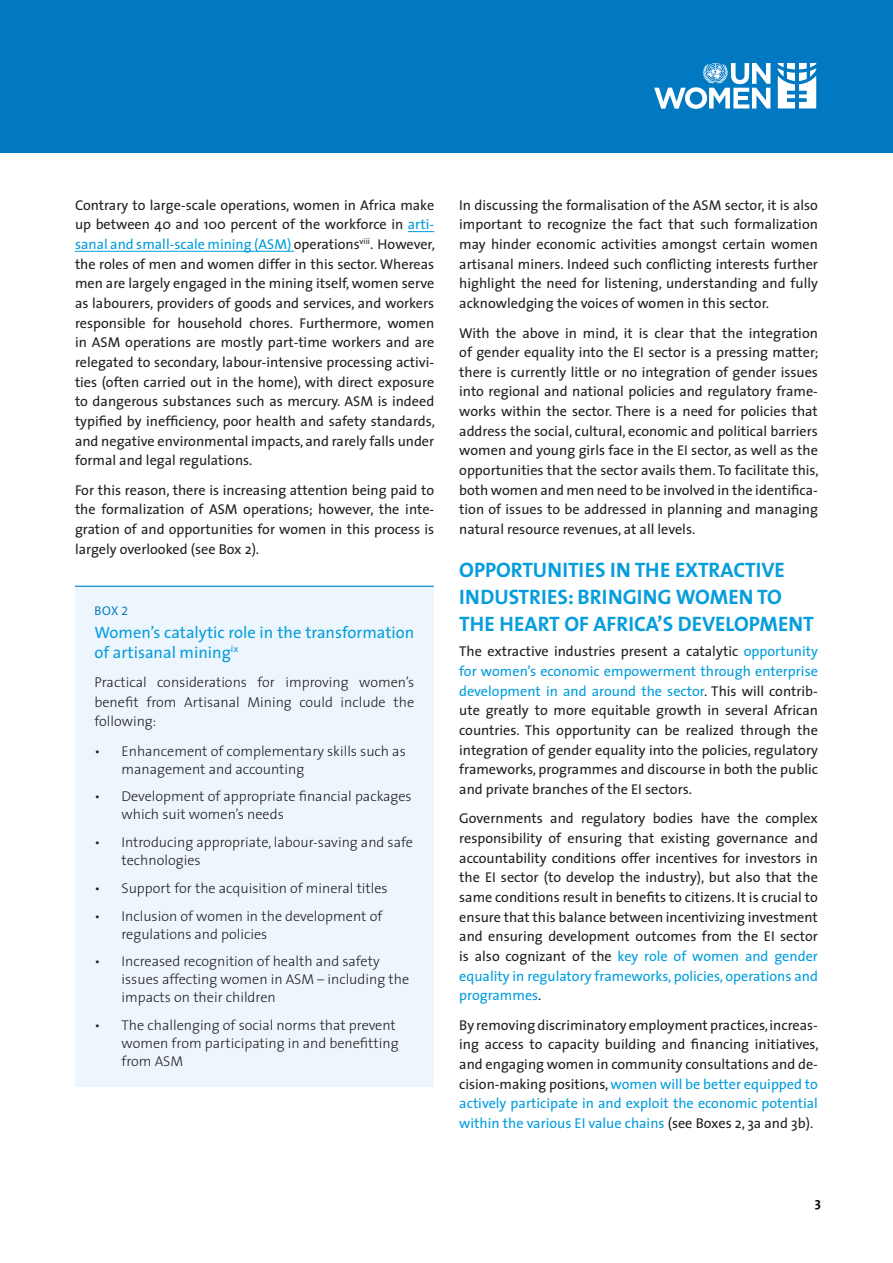
<style>
.page{position:relative;width:893px;height:1263px;background:#fff}
.page>*{position:absolute;margin:0;border:0;box-sizing:border-box;transform-origin:0 0}
.Subhead_Level_1__No{font:700 21px/27px "The Sans";color:#069ddc}
.Box_Title{font:16.5px/19.6px "The Sans";color:#069ddc}
.BODY_TEXT__ITALIC_OR{font:14.25px/19.6px "The Sans";color:#231f20;text-align:justify}
.Box_Text{font:300 14.25px/18px "The Sans";color:#231f20}
.t1{font:700 13.5px "The Sans";color:#080b0c}
.Box_____Blue__CHILD{font:12.75px "Myriad Pro";color:#0079c2}
.s1{color:#009ddc}
</style>
<div class="page">
<div style="left:0;top:0;width:893px;height:153px;background:#0079c2"></div>
<svg style="left:654px;top:63px;width:116px;height:46px"></svg>
<svg style="left:778px;top:63px;width:38px;height:45px"></svg>
<svg style="left:408px;top:231px;width:26px;height:1px"></svg>
<hr style="left:75px;top:251px;width:219px;height:1px;background:#009ddc">
<div style="left:75px;top:586px;width:359px;height:501px;background:#edf6fc"></div>
<hr style="left:75px;top:586px;width:359px;height:1px;background:#0079c2">
<p class="BODY_TEXT__ITALIC_OR" style="left:75px;top:195px;width:361px">Contrary to large-scale operations, women in Africa make up between 40 and 100 percent of the workforce in <span class="s1">arti&shy;sanal and small-scale mining (ASM)</span> operations<sup>viii</sup>. However, the roles of men and women differ in this sector. Whereas men are largely engaged in the mining itself, women serve as labourers, providers of goods and services, and workers responsible for household chores. Furthermore, women in ASM operations are mostly part-time workers and are relegated to secondary, labour-intensive processing activi&shy;ties (often carried out in the home), with direct exposure to dangerous substances such as mercury. ASM is indeed typified by inefficiency, poor health and safety standards, and negative environmental impacts, and rarely falls under formal and legal regulations.</p>
<p class="BODY_TEXT__ITALIC_OR" style="left:75px;top:480px;width:361px">For this reason, there is increasing attention being paid to the formalization of ASM operations; however, the inte&shy;gration of and opportunities for women in this process is largely overlooked (see Box 2).</p>
<p class="Box_____Blue__CHILD" style="left:95px;top:603px;width:35px">BOX 2</p>
<p class="Box_Title" style="left:94px;top:622px;width:321px">Women’s catalytic role in the transformation of artisanal mining<sup>ix</sup></p>
<p class="Box_Text" style="left:94px;top:672px;width:321px;line-height:19.6px;text-align:justify">Practical considerations for improving women’s benefit from Artisanal Mining could include the following:</p>
<p class="Box_Text" style="left:122px;top:741px;width:286px;text-indent:-27px">• Enhancement of complementary skills such as management and accounting</p>
<p class="Box_Text" style="left:122px;top:787px;width:292px;text-indent:-27px">• Development of appropriate financial packages which suit women’s needs</p>
<p class="Box_Text" style="left:122px;top:833px;width:293px;text-indent:-27px">• Introducing appropriate, labour-saving and safe technologies</p>
<p class="Box_Text" style="left:94px;top:879px;width:295px">• Support for the acquisition of mineral titles</p>
<p class="Box_Text" style="left:122px;top:906px;width:262px;text-indent:-27px">• Inclusion of women in the development of regulations and policies</p>
<p class="Box_Text" style="left:122px;top:952px;width:289px;text-indent:-27px">• Increased recognition of health and safety issues affecting women in ASM – including the impacts on their children</p>
<p class="Box_Text" style="left:122px;top:1016px;width:279px;text-indent:-27px">• The challenging of social norms that prevent women from participating in and benefitting from ASM</p>
<p class="BODY_TEXT__ITALIC_OR" style="left:459px;top:195px;width:360px">In discussing the formalisation of the ASM sector, it is also important to recognize the fact that such formalization may hinder economic activities amongst certain women artisanal miners. Indeed such conflicting interests further highlight the need for listening, understanding and fully acknowledging the voices of women in this sector.</p>
<p class="BODY_TEXT__ITALIC_OR" style="left:459px;top:322px;width:361px">With the above in mind, it is clear that the integration of gender equality into the EI sector is a pressing matter; there is currently little or no integration of gender issues into regional and national policies and regulatory frame&shy;works within the sector. There is a need for policies that address the social, cultural, economic and political barriers women and young girls face in the EI sector, as well as the opportunities that the sector avails them. To facilitate this, both women and men need to be involved in the identifica&shy;tion of issues to be addressed in planning and managing natural resource revenues, at all levels.</p>
<p class="Subhead_Level_1__No" style="left:459px;top:556px;width:356px">OPPORTUNITIES IN THE EXTRACTIVE<br>INDUSTRIES: BRINGING WOMEN TO<br>THE HEART OF AFRICA’S DEVELOPMENT</p>
<p class="BODY_TEXT__ITALIC_OR" style="left:459px;top:641px;width:360px">The extractive industries present a catalytic <span class="s1">opportunity for women’s economic empowerment through enterprise development in and around the sector</span>. This will contrib&shy;ute greatly to more equitable growth in several African countries. This opportunity can be realized through the integration of gender equality into the policies, regulatory frameworks, programmes and discourse in both the public and private branches of the EI sectors.</p>
<p class="BODY_TEXT__ITALIC_OR" style="left:459px;top:808px;width:360px">Governments and regulatory bodies have the complex responsibility of ensuring that existing governance and accountability conditions offer incentives for investors in the EI sector (to develop the industry), but also that the same conditions result in benefits to citizens. It is crucial to ensure that this balance between incentivizing investment and ensuring development outcomes from the EI sector is also cognizant of the <span class="s1">key role of women and gender equality in regulatory frameworks, policies, operations and programmes</span>.</p>
<p class="BODY_TEXT__ITALIC_OR" style="left:459px;top:1014px;width:361px">By removing discriminatory employment practices, increas&shy;ing access to capacity building and financing initiatives, and engaging women in community consultations and de&shy;cision-making positions, <span class="s1">women will be better equipped to actively participate in and exploit the economic potential within the various EI value chains</span> (see Boxes 2, 3a and 3b).</p>
<p class="t1" style="left:815px;top:1191px;width:8px">3</p>
</div>
